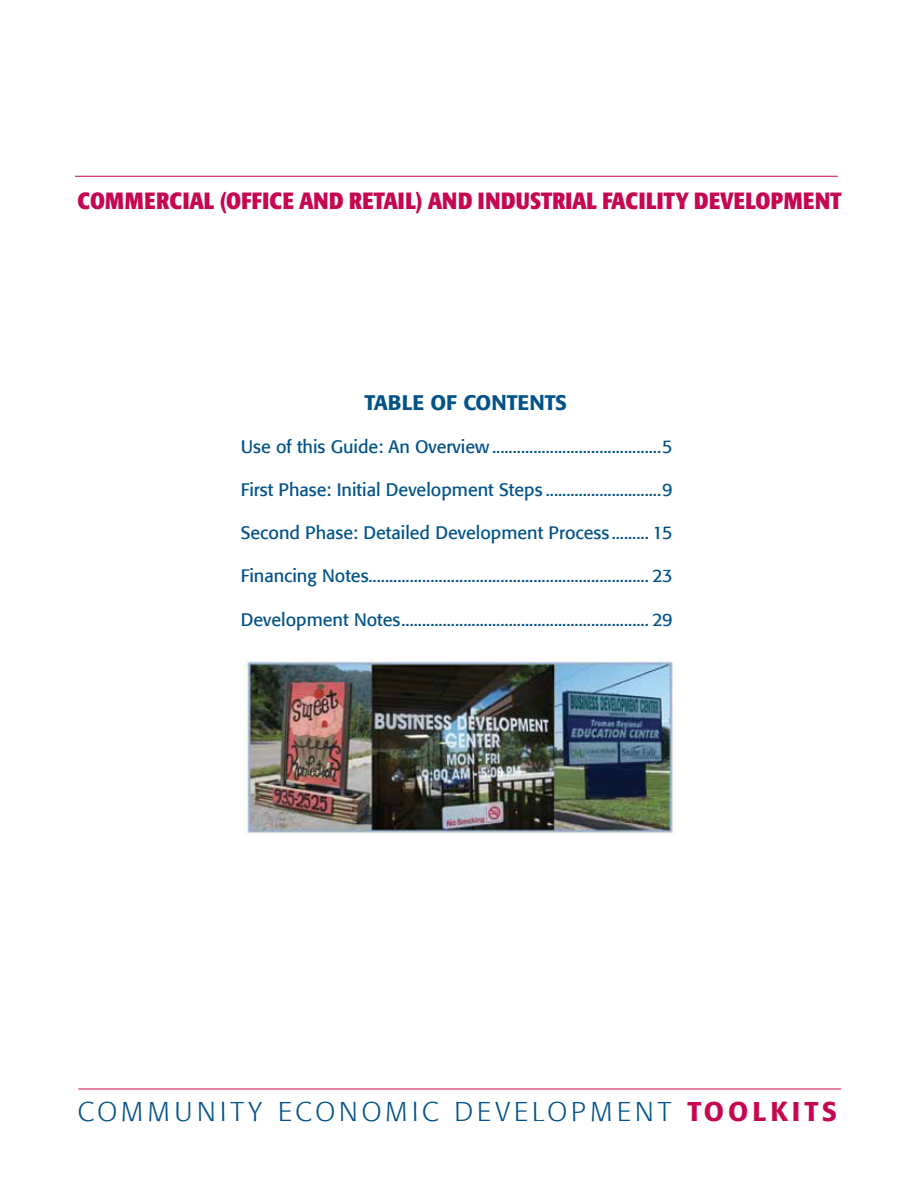
<style>
.page{position:relative;width:918px;height:1188px;background:#fff}
.page>*{position:absolute;margin:0;border:0;box-sizing:border-box;transform-origin:0 0}
.t1{font:300 27px "Formata";letter-spacing:.15em;color:#005288}
.t2{font:700 condensed 23.25px "Formata";letter-spacing:.01em;color:#c60651}
.t3{font:500 21px "Formata";color:#005288}
.t4{font:18px "Formata";color:#005288}
.s1{font-weight:500;color:#c60651}
</style>
<div class="page">
<hr style="left:78px;top:1089px;width:763px;height:1px;background:#c60651">
<hr style="left:75px;top:176px;width:763px;height:1px;background:#c60651">
<img style="left:244px;top:658px;width:432px;height:176px">
<p class="t2" style="left:78px;top:186px;width:766px">COMMERCIAL (OFFICE AND RETAIL) AND INDUSTRIAL FACILITY DEVELOPMENT</p>
<p class="t3" style="left:364px;top:389px;width:204px">TABLE OF CONTENTS</p>
<p class="t4" style="left:241px;top:436px;width:434px">Use of this Guide: An Overview .........................................5</p>
<p class="t4" style="left:241px;top:479px;width:434px">First Phase: Initial Development Steps ............................9</p>
<p class="t4" style="left:241px;top:522px;width:433px">Second Phase: Detailed Development Process ......... 15</p>
<p class="t4" style="left:241px;top:565px;width:434px">Financing Notes.................................................................... 23</p>
<p class="t4" style="left:241px;top:608px;width:434px">Development Notes ............................................................ 29</p>
<h1 class="t1" style="left:78px;top:1096px;width:761px">COMMUNITY ECONOMIC DEVELOPMENT <span class="s1">TOOLKITS</span></h1>
</div>
